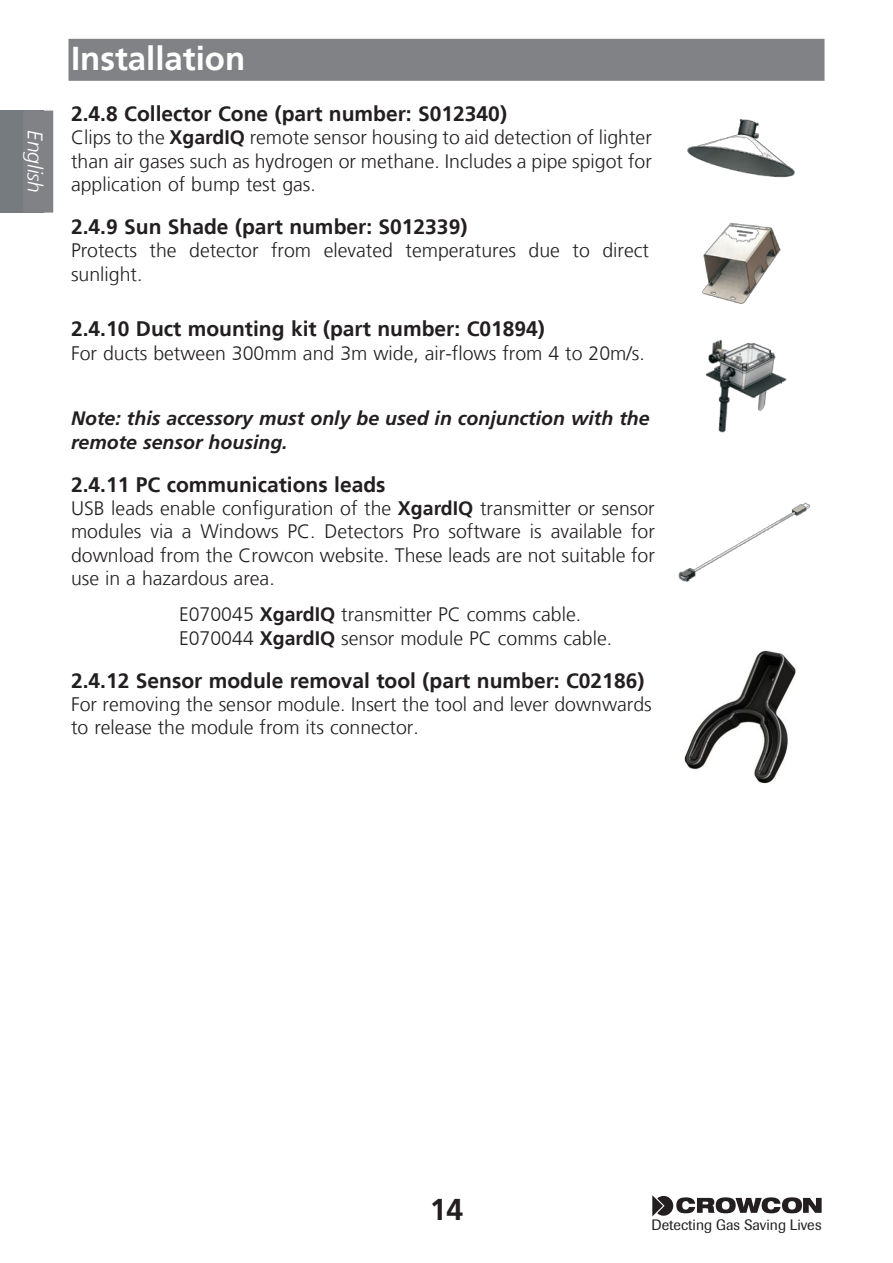
<style>
.page{position:relative;width:893px;height:1263px;background:#fff}
.page>*{position:absolute;margin:0;border:0;box-sizing:border-box;transform-origin:0 0}
.t1{font:700 33px "Frutiger LT";color:#fff}
.t2{font:700 30px "Frutiger LT";color:#231f20}
.t3{font:700 21px "Frutiger LT";color:#231f20}
.t4{font:italic 300 21px "Frutiger LT";color:#fff}
.t5{font:300 19.5px/23.4px "Frutiger LT";color:#231f20}
.t6{font:italic 700 19.5px/23.4px "Frutiger";color:#231f20}
.t7{font:15px "Imago";color:#231f20}
.s1{font-weight:700}
</style>
<div class="page">
<div style="left:68px;top:39px;width:756px;height:42px;background:#808285"></div>
<svg style="left:652px;top:1195px;width:170px;height:21px"></svg>
<div style="left:0;top:111px;width:43px;height:102px;background:#767b7f"></div>
<div style="left:23px;top:111px;width:30px;height:102px;background:#808285"></div>
<img style="left:687px;top:119px;width:108px;height:59px">
<img style="left:702px;top:222px;width:79px;height:81px">
<img style="left:706px;top:339px;width:81px;height:94px">
<img style="left:678px;top:502px;width:132px;height:80px">
<img style="left:684px;top:650px;width:112px;height:134px">
<p class="t4" style="left:47px;top:130px;width:65px;rotate:90deg">English</p>
<h1 class="t1" style="left:71px;top:39px;width:176px">Installation</h1>
<p class="t3" style="left:71px;top:101px;width:437px">2.4.8 Collector Cone (part number: S012340)</p>
<p class="t5" style="left:71px;top:126px;width:582px;text-align:justify">Clips to the <span class="s1">XgardIQ</span> remote sensor housing to aid detection of lighter than air gases such as hydrogen or methane. Includes a pipe spigot for application of bump test gas.</p>
<p class="t3" style="left:71px;top:214px;width:398px">2.4.9 Sun Shade (part number: S012339)</p>
<p class="t5" style="left:71px;top:239px;width:579px">Protects the detector from elevated temperatures due to direct sunlight.</p>
<p class="t3" style="left:71px;top:316px;width:475px">2.4.10 Duct mounting kit (part number: C01894)</p>
<p class="t5" style="left:71px;top:341px;width:575px">For ducts between 300mm and 3m wide, air-flows from 4 to 20m/s.</p>
<p class="t6" style="left:71px;top:407px;width:580px">Note: this accessory must only be used in conjunction with the remote sensor housing.</p>
<p class="t3" style="left:71px;top:472px;width:316px">2.4.11 PC communications leads</p>
<p class="t5" style="left:71px;top:497px;width:585px;text-align:justify">USB leads enable configuration of the <span class="s1">XgardIQ</span> transmitter or sensor modules via a Windows PC. Detectors Pro software is available for download from the Crowcon website. These leads are not suitable for use in a hazardous area.</p>
<p class="t5" style="left:179px;top:603px;width:435px">E070045 <span class="s1">XgardIQ</span> transmitter PC comms cable.<br>E070044 <span class="s1">XgardIQ</span> sensor module PC comms cable.</p>
<p class="t3" style="left:71px;top:668px;width:575px">2.4.12 Sensor module removal tool (part number: C02186)</p>
<p class="t5" style="left:71px;top:693px;width:582px">For removing the sensor module. Insert the tool and lever downwards to release the module from its connector.</p>
<h2 class="t2" style="left:430px;top:1192px;width:35px">14</h2>
<p class="t7" style="left:651px;top:1216px;width:172px">Detecting Gas Saving Lives</p>
</div>
